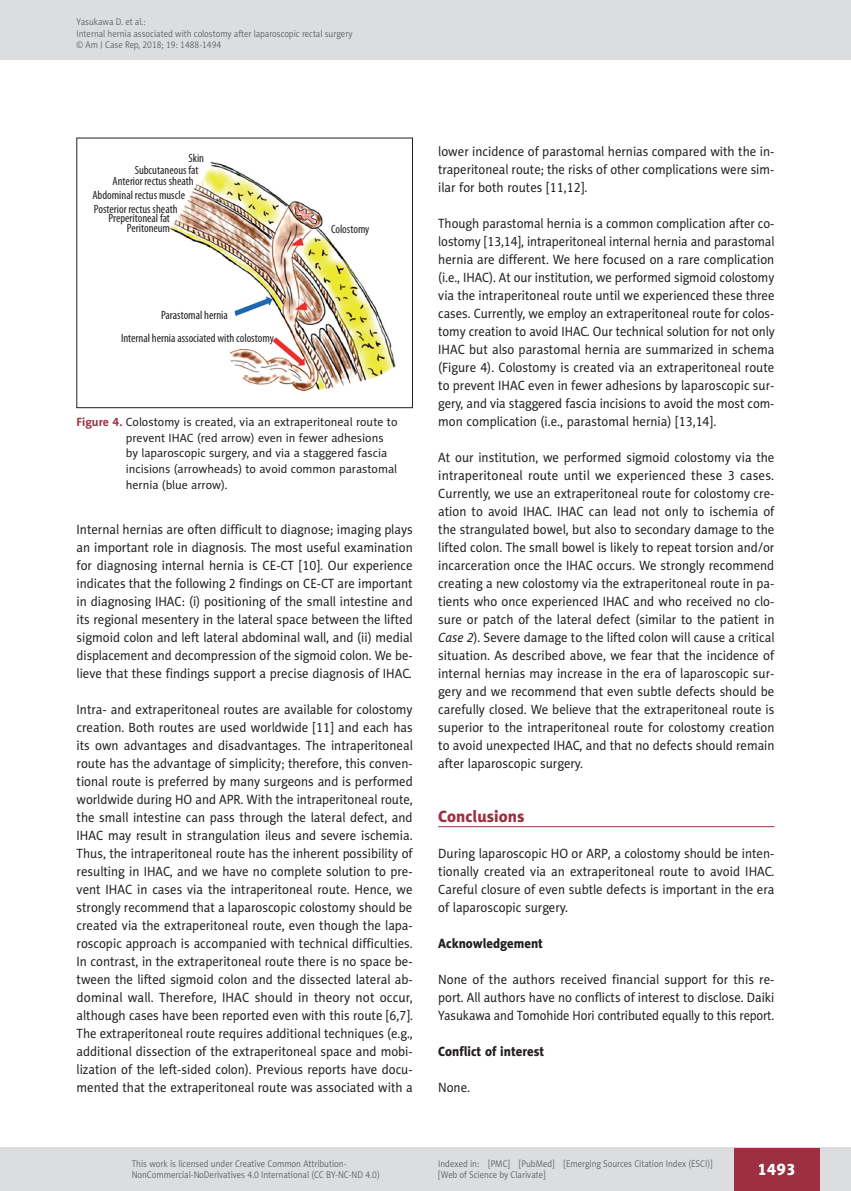
<style>
.page{position:relative;width:851px;height:1191px;background:#fff}
.page>*{position:absolute;margin:0;border:0;box-sizing:border-box;transform-origin:0 0}
.AJCR_Headline_1{font:16.5px "Naomi Sans EFN Heavy";color:#9d2f42}
.t1{font:16.5px "Naomi Sans EFN Heavy";color:#fff}
.AJCR_Body{font:13.5px/18px "Naomi Sans EFN";color:#231f20;text-align:justify;scale:.95 1}
.AJCR_Body-2{font:13.5px/18px "Naomi Sans EFN";color:#231f20;text-align:justify;scale:.94 1}
.AJCR_Body-3{font:13.5px/18px "Naomi Sans EFN";color:#231f20;text-align:justify;scale:.96 1}
.AJCR_Headline_2{font:13.5px "Naomi Sans EFN Heavy";color:#231f20;scale:.95 1}
.AJCR_Rycina_tytul{font:12px/15.8px "Naomi Sans EFN";color:#231f20}
.t2{font:condensed 12px/13.5px "Myriad Pro";color:#231f20}
.t3{font:9.75px/11.2px "Naomi Sans EFN Light";color:#57585a;scale:.9 1}
.s1{font-weight:700;color:#9d2f42}
.s2{font-style:italic}
</style>
<div class="page">
<hr style="left:438px;top:826px;width:336px;height:1px;background:#9d2f42">
<img style="left:169px;top:162px;width:227px;height:230px">
<div style="left:0;top:1148px;width:850px;height:43px;background:#dcdddf"></div>
<div style="left:733px;top:1147px;width:86px;height:43px;background:#9d2f42"></div>
<div style="left:0;top:0;width:850px;height:60px;background:#dcdddf"></div>
<p class="t3" style="left:77px;top:16px;width:308px">Yasukawa D. et al.:<br>Internal hernia associated with colostomy after laparoscopic rectal surgery © Am J Case Rep, 2018; 19: 1488-1494</p>
<p class="t2" style="left:188px;top:152px;width:17px">Skin</p>
<p class="t2" style="left:135px;top:163px;width:65px">Subcutaneous fat</p>
<p class="t2" style="left:112px;top:175px;width:83px">Anterior rectus sheath</p>
<p class="t2" style="left:92px;top:189px;width:94px">Abdominal rectus muscle<br>Posterior rectus sheath</p>
<p class="t2" style="left:108px;top:213px;width:63px;line-height:10.1px;text-align:right">Preperitoneal fat<br>Peritoneum</p>
<p class="t2" style="left:161px;top:308px;width:68px">Parastomal hernia</p>
<p class="t2" style="left:121px;top:332px;width:154px">Internal hernia associated with colostomy</p>
<p class="t2" style="left:331px;top:223px;width:40px">Colostomy</p>
<p class="AJCR_Rycina_tytul" style="left:126px;top:414px;width:273px;text-indent:-49px"><span class="s1">Figure 4.</span> Colostomy is created, via an extraperitoneal route to prevent IHAC (red arrow) even in fewer adhesions by laparoscopic surgery, and via a staggered fascia incisions (arrowheads) to avoid common parastomal hernia (blue arrow).</p>
<p class="AJCR_Body" style="left:77px;top:520px;width:355px">Internal hernias are often difficult to diagnose; imaging plays an important role in diagnosis. The most useful examination for diagnosing internal hernia is CE-CT [10]. Our experience indicates that the following 2 findings on CE-CT are important in diagnosing IHAC: (i) positioning of the small intestine and its regional mesentery in the lateral space between the lifted sigmoid colon and left lateral abdominal wall, and (ii) medial displacement and decompression of the sigmoid colon. We be&shy;lieve that these findings support a precise diagnosis of IHAC.</p>
<p class="AJCR_Body" style="left:77px;top:700px;width:355px">Intra- and extraperitoneal routes are available for colostomy creation. Both routes are used worldwide [11] and each has its own advantages and disadvantages. The intraperitoneal route has the advantage of simplicity; therefore, this conven&shy;tional route is preferred by many surgeons and is performed worldwide during HO and APR. With the intraperitoneal route, the small intestine can pass through the lateral defect, and IHAC may result in strangulation ileus and severe ischemia.<br>Thus, the intraperitoneal route has the inherent possibility of resulting in IHAC, and we have no complete solution to pre&shy;vent IHAC in cases via the intraperitoneal route. Hence, we strongly recommend that a laparoscopic colostomy should be created via the extraperitoneal route, even though the lapa&shy;roscopic approach is accompanied with technical difficulties.<br>In contrast, in the extraperitoneal route there is no space be&shy;tween the lifted sigmoid colon and the dissected lateral ab&shy;dominal wall. Therefore, IHAC should in theory not occur, although cases have been reported even with this route [6,7].<br>The extraperitoneal route requires additional techniques (e.g., additional dissection of the extraperitoneal space and mobi&shy;lization of the left-sided colon). Previous reports have docu&shy;mented that the extraperitoneal route was associated with a</p>
<p class="AJCR_Body" style="left:438px;top:142px;width:355px">lower incidence of parastomal hernias compared with the in&shy;traperitoneal route; the risks of other complications were sim&shy;ilar for both routes [11,12].</p>
<p class="AJCR_Body-2" style="left:438px;top:214px;width:359px">Though parastomal hernia is a common complication after co&shy;lostomy [13,14], intraperitoneal internal hernia and parastomal hernia are different. We here focused on a rare complication (i.e., IHAC). At our institution, we performed sigmoid colostomy via the intraperitoneal route until we experienced these three cases. Currently, we employ an extraperitoneal route for colos&shy;tomy creation to avoid IHAC. Our technical solution for not only IHAC but also parastomal hernia are summarized in schema (Figure 4). Colostomy is created via an extraperitoneal route to prevent IHAC even in fewer adhesions by laparoscopic sur&shy;gery, and via staggered fascia incisions to avoid the most com&shy;mon complication (i.e., parastomal hernia) [13,14].</p>
<p class="AJCR_Body" style="left:438px;top:448px;width:355px">At our institution, we performed sigmoid colostomy via the intraperitoneal route until we experienced these 3 cases.<br>Currently, we use an extraperitoneal route for colostomy cre&shy;ation to avoid IHAC. IHAC can lead not only to ischemia of the strangulated bowel, but also to secondary damage to the lifted colon. The small bowel is likely to repeat torsion and/or incarceration once the IHAC occurs. We strongly recommend creating a new colostomy via the extraperitoneal route in pa&shy;tients who once experienced IHAC and who received no clo&shy;sure or patch of the lateral defect (similar to the patient in <span class="s2">Case 2</span>). Severe damage to the lifted colon will cause a critical situation. As described above, we fear that the incidence of internal hernias may increase in the era of laparoscopic sur&shy;gery and we recommend that even subtle defects should be carefully closed. We believe that the extraperitoneal route is superior to the intraperitoneal route for colostomy creation to avoid unexpected IHAC, and that no defects should remain after laparoscopic surgery.</p>
<p class="AJCR_Headline_1" style="left:438px;top:806px;width:88px">Conclusions</p>
<p class="AJCR_Body" style="left:438px;top:844px;width:355px">During laparoscopic HO or ARP, a colostomy should be inten&shy;tionally created via an extraperitoneal route to avoid IHAC.<br>Careful closure of even subtle defects is important in the era of laparoscopic surgery.</p>
<p class="AJCR_Headline_2" style="left:438px;top:935px;width:112px">Acknowledgement</p>
<p class="AJCR_Body-3" style="left:438px;top:970px;width:351px">None of the authors received financial support for this re&shy;port. All authors have no conflicts of interest to disclose. Daiki Yasukawa and Tomohide Hori contributed equally to this report.</p>
<p class="AJCR_Headline_2" style="left:438px;top:1043px;width:113px">Conflict of interest</p>
<p class="AJCR_Body" style="left:438px;top:1078px;width:35px">None.</p>
<p class="t3" style="left:132px;top:1158px;width:277px">This work is licensed under Creative Common Attribution-<br>NonCommercial-NoDerivatives 4.0 International (CC BY-NC-ND 4.0)</p>
<p class="t3" style="left:438px;top:1158px;width:306px">Indexed in: [PMC] [PubMed] [Emerging Sources Citation Index (ESCI)] [Web of Science by Clarivate]</p>
<p class="t1" style="left:757px;top:1159px;width:40px">1493</p>
</div>
